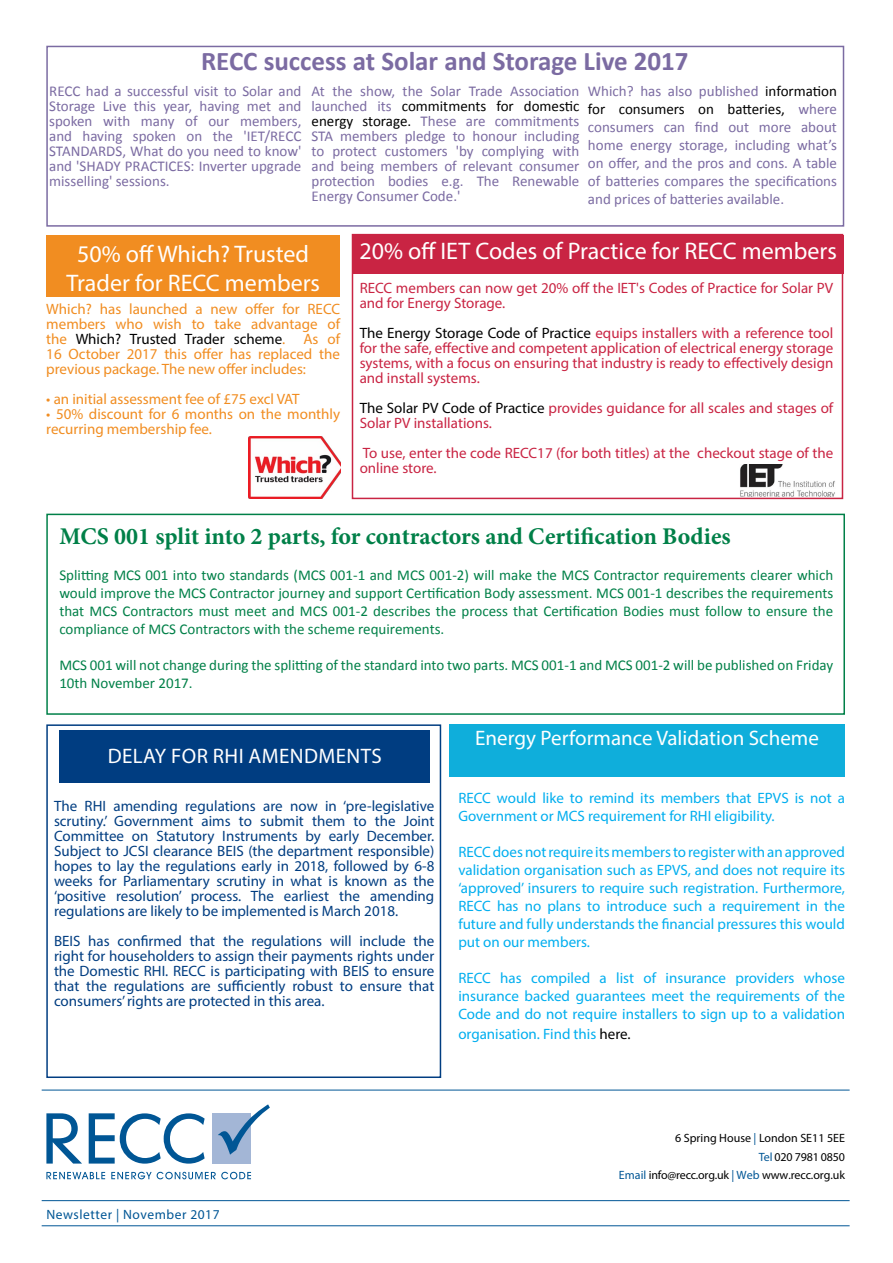
<style>
.page{position:relative;width:893px;height:1263px;background:#fff}
.page>*{position:absolute;margin:0;border:0;box-sizing:border-box;transform-origin:0 0}
.t1{font:700 27px "Calibri";color:#7b6ba2}
.t2{font:24px/28.5px "Myriad Pro";color:#fff;text-align:center}
.t3{font:700 24px "Minion Pro";color:#008048}
.t4{font:21px "Myriad Pro";color:#fff}
.t5{font:21px "Myriad Pro";letter-spacing:.02em;color:#fff}
.t6{font:15px/15px "Calibri";color:#7b6ba2;text-align:justify}
.t7{font:15px/15px "Myriad Pro";color:#003d81;text-align:justify}
.t8{font:15px/18px "Myriad Pro";color:#00aeef;text-align:justify}
.t9{font:15px/18px "Calibri";color:#008048;text-align:justify}
.t10{font:15px/15px "Myriad Pro";color:#c92443}
.t11{font:15px/15px "Myriad Pro";color:#f18d21;text-align:justify}
.t12{font:13.5px "Myriad Pro";letter-spacing:.04em;color:#005695}
.t13{font:12px/18.6px "Myriad Pro";letter-spacing:-.005em;color:#000;text-align:right}
.s1{color:#000}
.s2{color:#005695}
</style>
<div class="page">
<div style="left:46px;top:46px;width:798px;height:181px;border:2px solid #7b6ba2"></div>
<hr style="left:42px;top:1225px;width:808px;height:1px;background:#005695">
<hr style="left:42px;top:1200px;width:808px;height:1px;background:#005695">
<hr style="left:42px;top:1090px;width:808px;height:1px;background:#005695">
<svg style="left:46px;top:1113px;width:36px;height:50px"></svg>
<svg style="left:89px;top:1113px;width:116px;height:51px"></svg>
<div style="left:212px;top:1113px;width:39px;height:51px;background:#a3b6d6"></div>
<svg style="left:218px;top:1104px;width:52px;height:51px"></svg>
<svg style="left:46px;top:1172px;width:205px;height:7px"></svg>
<div style="left:449px;top:724px;width:396px;height:53px;background:#0faedb"></div>
<div style="left:46px;top:235px;width:294px;height:62px;background:#f18d21"></div>
<div style="left:352px;top:235px;width:492px;height:39px;background:#c92443"></div>
<div style="left:46px;top:514px;width:799px;height:201px;border:2px solid #008048"></div>
<div style="left:352px;top:234px;width:491px;height:265px;border:2px solid #c92443"></div>
<div style="left:46px;top:724px;width:395px;height:354px;background:#fff;border:2px solid #003d81"></div>
<div style="left:59px;top:730px;width:371px;height:53px;background:#003d81"></div>
<img style="left:248px;top:437px;width:93px;height:61px">
<img style="left:740px;top:465px;width:95px;height:31px">
<h1 class="t1" style="left:201px;top:44px;width:489px">RECC success at Solar and Storage Live 2017</h1>
<p class="t6" style="left:49px;top:84px;width:254px">RECC had a successful visit to Solar and Storage Live this year, having met and spoken with many of our members, and having spoken on the 'IET/RECC STANDARDS, What do you need to know' and 'SHADY PRACTICES: Inverter upgrade misselling' sessions.</p>
<p class="t6" style="left:312px;top:84px;width:269px">At the show, the Solar Trade Association launched its <span class="s1">commitments for domestic energy storage.</span> These are commitments STA members pledge to honour including to protect customers 'by complying with and being members of relevant consumer protection bodies e.g. The Renewable Energy Consumer Code.'</p>
<p class="t6" style="left:588px;top:82px;width:251px;line-height:18px">Which? has also published <span class="s1">information for consumers on batteries,</span> where consumers can find out more about home energy storage, including what’s on offer, and the pros and cons. A table of batteries compares the specifications and prices of batteries available.</p>
<h2 class="t2" style="left:66px;top:240px;width:255px">50% off Which? Trusted<br>Trader for RECC members</h2>
<p class="t11" style="left:46px;top:301px;width:295px">Which? has launched a new offer for RECC members who wish to take advantage of the <span class="s1">Which? Trusted Trader scheme</span>. As of 16 October 2017 this offer has replaced the previous package. The new offer includes:</p>
<p class="t11" style="left:46px;top:391px;width:255px">• an initial assessment fee of £75 excl VAT</p>
<p class="t11" style="left:46px;top:406px;width:295px">• 50% discount for 6 months on the monthly recurring membership fee.</p>
<h2 class="t2" style="left:360px;top:237px;width:479px">20% off IET Codes of Practice for RECC members</h2>
<p class="t10" style="left:360px;top:280px;width:475px">RECC members can now get 20% off the IET's Codes of Practice for Solar PV and for Energy Storage.</p>
<p class="t10" style="left:360px;top:325px;width:475px;text-align:justify"><span class="s1">The Energy Storage Code of Practice</span> equips installers with a reference tool for the safe, effective and competent application of electrical energy storage systems, with a focus on ensuring that industry is ready to effectively design and install systems.</p>
<p class="t10" style="left:360px;top:400px;width:475px"><span class="s1">The Solar PV Code of Practice</span> provides guidance for all scales and stages of<br>Solar PV installations.</p>
<p class="t10" style="left:360px;top:445px;width:475px">To use, enter the code RECC17 (for both titles) at the checkout stage of the online store.</p>
<h2 class="t3" style="left:59px;top:519px;width:673px">MCS 001 split into 2 parts, for contractors and Certification Bodies</h2>
<p class="t9" style="left:59px;top:566px;width:775px">Splitting MCS 001 into two standards (MCS 001-1 and MCS 001-2) will make the MCS Contractor requirements clearer which would improve the MCS Contractor journey and support Certification Body assessment. MCS 001-1 describes the requirements that MCS Contractors must meet and MCS 001-2 describes the process that Certification Bodies must follow to ensure the compliance of MCS Contractors with the scheme requirements.</p>
<p class="t9" style="left:59px;top:656px;width:775px">MCS 001 will not change during the splitting of the standard into two parts. MCS 001-1 and MCS 001-2 will be published on Friday<br>10th November 2017.</p>
<h3 class="t5" style="left:108px;top:743px;width:276px">DELAY FOR RHI AMENDMENTS</h3>
<p class="t7" style="left:54px;top:798px;width:382px">The RHI amending regulations are now in ‘pre-legislative scrutiny.’ Government aims to submit them to the Joint Committee on Statutory Instruments by early December.<br>Subject to JCSI clearance BEIS (the department responsible) hopes to lay the regulations early in 2018, followed by 6-8 weeks for Parliamentary scrutiny in what is known as the ‘positive resolution’ process. The earliest the amending regulations are likely to be implemented is March 2018.</p>
<p class="t7" style="left:54px;top:933px;width:382px">BEIS has confirmed that the regulations will include the right for householders to assign their payments rights under the Domestic RHI. RECC is participating with BEIS to ensure that the regulations are sufficiently robust to ensure that consumers’ rights are protected in this area.</p>
<h3 class="t4" style="left:475px;top:725px;width:345px">Energy Performance Validation Scheme</h3>
<p class="t8" style="left:458px;top:789px;width:388px">RECC would like to remind its members that EPVS is not a<br>Government or MCS requirement for RHI eligibility.</p>
<p class="t8" style="left:458px;top:843px;width:388px">RECC does not require its members to register with an approved validation organisation such as EPVS, and does not require its ‘approved’ insurers to require such registration. Furthermore, RECC has no plans to introduce such a requirement in the future and fully understands the financial pressures this would put on our members.</p>
<p class="t8" style="left:458px;top:969px;width:388px">RECC has compiled a list of insurance providers whose insurance backed guarantees meet the requirements of the Code and do not require installers to sign up to a validation</p>
<p class="t8" style="left:458px;top:1025px;width:174px">organisation. Find this <span class="s1">here.</span></p>
<p class="t12" style="left:46px;top:1206px;width:175px">Newsletter | November 2017</p>
<p class="t13" style="left:619px;top:1128px;width:227px">6 Spring House <span class="s2">|</span> London SE11 5EE<br><span class="s2">Tel</span> 020 7981 0850<br><span class="s2">Email</span> info@recc.org.uk <span class="s2">| Web</span> www.recc.org.uk</p>
</div>
